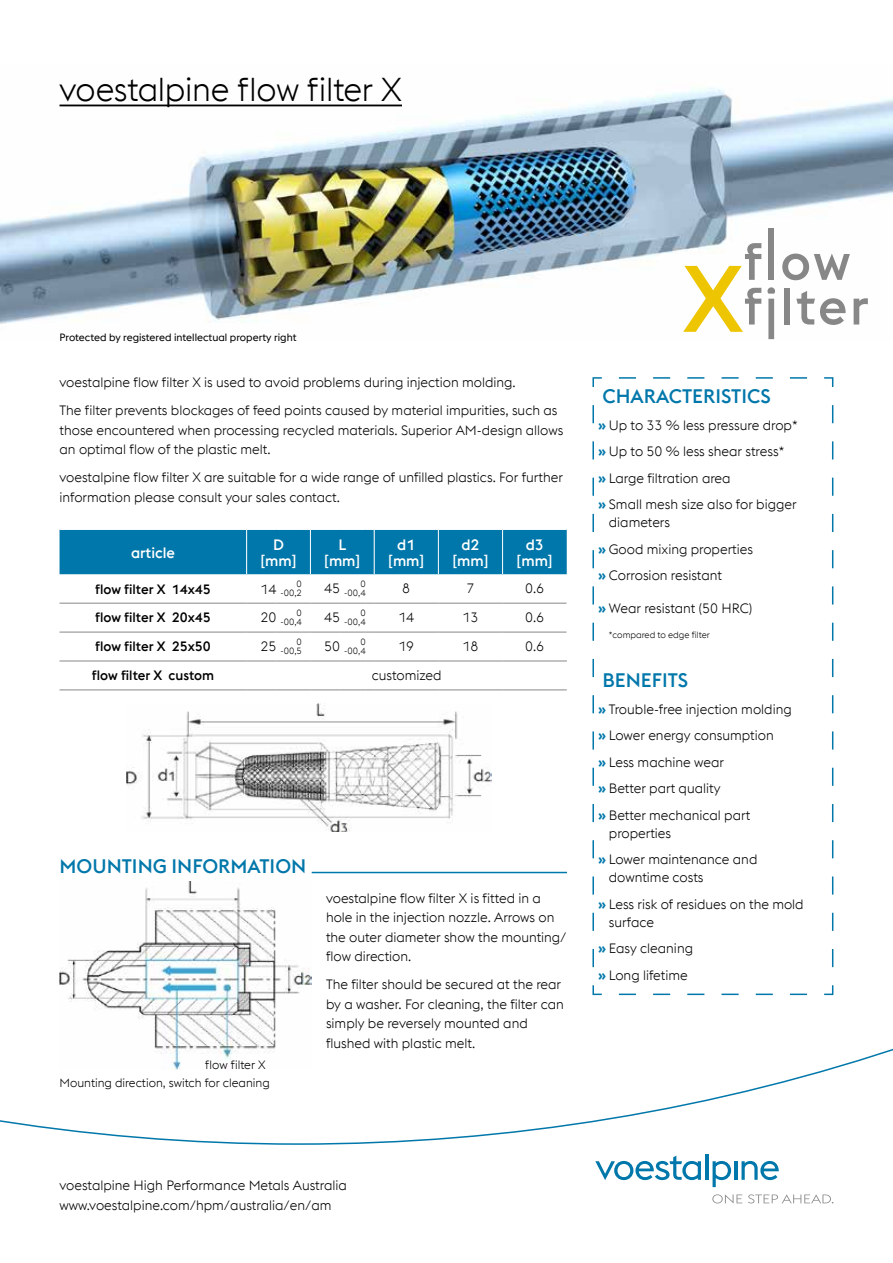
<style>
.page{position:relative;width:893px;height:1263px;background:#fff}
.page>*{position:absolute;margin:0;border:0;box-sizing:border-box;transform-origin:0 0}
.t1{font:300 33px "voestalpine";letter-spacing:-.01em;color:#000}
.t2{font:500 19.5px "voestalpine";color:#07a}
.t3{font:500 15px/16.5px "voestalpine";color:#fff;text-align:center}
.t4{font:300 13.5px/26.5px "voestalpine";color:#000}
.t5{font:500 13.5px "voestalpine";color:#000}
.t6{font:300 12px "voestalpine";color:#000}
.t7{font:10.5px "voestalpine";color:#000}
.t8{font:300 9px/9px "voestalpine";color:#000;text-align:right}
.s1{font-weight:700;font-size:14.25px;color:#07a}
</style>
<div class="page">
<svg style="left:0;top:1048px;width:893px;height:97px"></svg>
<svg style="left:595px;top:1156px;width:106px;height:24px"></svg>
<hr style="left:705px;top:1154px;width:3px;height:26px;background:#07a">
<svg style="left:713px;top:1161px;width:18px;height:26px"></svg>
<hr style="left:734px;top:1161px;width:3px;height:19px;background:#07a">
<svg style="left:741px;top:1161px;width:38px;height:19px"></svg>
<svg style="left:712px;top:1194px;width:30px;height:9px"></svg>
<svg style="left:748px;top:1194px;width:85px;height:9px"></svg>
<img style="left:0;top:88px;width:893px;height:252px">
<div style="left:60px;top:529px;width:507px;height:45px;background:#07a"></div>
<hr style="left:374px;top:529px;width:64px;height:1px;background:#fff">
<hr style="left:374px;top:530px;width:1px;height:44px;background:#fff">
<hr style="left:438px;top:529px;width:65px;height:1px;background:#fff">
<hr style="left:438px;top:530px;width:1px;height:44px;background:#fff">
<hr style="left:503px;top:529px;width:64px;height:1px;background:#fff">
<hr style="left:502px;top:530px;width:1px;height:44px;background:#fff">
<hr style="left:60px;top:603px;width:187px;height:1px;background:#868786">
<svg style="left:247px;top:603px;width:63px;height:1px"></svg>
<hr style="left:310px;top:603px;width:30px;height:1px;background:#868786">
<svg style="left:340px;top:603px;width:34px;height:1px"></svg>
<hr style="left:374px;top:603px;width:64px;height:1px;background:#868786">
<hr style="left:438px;top:603px;width:65px;height:1px;background:#868786">
<hr style="left:503px;top:603px;width:63px;height:1px;background:#868786">
<hr style="left:60px;top:632px;width:187px;height:1px;background:#868786">
<svg style="left:247px;top:632px;width:63px;height:1px"></svg>
<hr style="left:310px;top:632px;width:30px;height:1px;background:#868786">
<svg style="left:340px;top:632px;width:34px;height:1px"></svg>
<hr style="left:374px;top:632px;width:64px;height:1px;background:#868786">
<hr style="left:438px;top:632px;width:65px;height:1px;background:#868786">
<hr style="left:503px;top:632px;width:63px;height:1px;background:#868786">
<hr style="left:60px;top:661px;width:187px;height:1px;background:#868786">
<svg style="left:247px;top:661px;width:63px;height:1px"></svg>
<hr style="left:310px;top:661px;width:30px;height:1px;background:#868786">
<svg style="left:340px;top:661px;width:34px;height:1px"></svg>
<hr style="left:374px;top:661px;width:64px;height:1px;background:#868786">
<hr style="left:438px;top:661px;width:65px;height:1px;background:#868786">
<hr style="left:503px;top:661px;width:64px;height:1px;background:#868786">
<hr style="left:60px;top:690px;width:187px;height:1px;background:#868786">
<svg style="left:247px;top:690px;width:63px;height:1px"></svg>
<hr style="left:310px;top:690px;width:30px;height:1px;background:#868786">
<svg style="left:340px;top:690px;width:34px;height:1px"></svg>
<hr style="left:374px;top:690px;width:64px;height:1px;background:#868786">
<hr style="left:438px;top:690px;width:65px;height:1px;background:#868786">
<hr style="left:503px;top:690px;width:64px;height:1px;background:#868786">
<svg style="left:592px;top:377px;width:242px;height:619px"></svg>
<div style="left:768px;top:229px;width:6px;height:51px;background:#868786"></div>
<svg style="left:782px;top:254px;width:68px;height:26px"></svg>
<svg style="left:767px;top:287px;width:8px;height:52px"></svg>
<div style="left:784px;top:288px;width:6px;height:36px;background:#868786"></div>
<svg style="left:796px;top:291px;width:50px;height:34px"></svg>
<svg style="left:854px;top:298px;width:14px;height:26px"></svg>
<svg style="left:683px;top:243px;width:78px;height:89px"></svg>
<hr style="left:60px;top:105px;width:342px;height:1px;background:#000">
<div style="left:60px;top:1077px;width:210px;height:10px;background:#fff"></div>
<img style="left:60px;top:881px;width:252px;height:188px">
<img style="left:126px;top:703px;width:365px;height:128px">
<hr style="left:312px;top:872px;width:255px;height:1px;background:#07a">
<h1 class="t1" style="left:60px;top:70px;width:344px">voestalpine flow filter X</h1>
<p class="t7" style="left:60px;top:331px;width:238px">Protected by registered intellectual property right</p>
<p class="t4" style="left:60px;top:369px;width:499px;line-height:28px">voestalpine flow filter X is used to avoid problems during injection molding.<br>The filter prevents blockages of feed points caused by material impurities, such as</p>
<p class="t4" style="left:60px;top:420px;width:505px;line-height:19.5px">those encountered when processing recycled materials. Superior AM-design allows an optimal flow of the plastic melt.</p>
<p class="t4" style="left:60px;top:468px;width:505px;line-height:19.5px">voestalpine flow filter X are suitable for a wide range of unfilled plastics. For further information please consult your sales contact.</p>
<p class="t3" style="left:131px;top:544px;width:46px">article</p>
<p class="t3" style="left:260px;top:536px;width:38px">D [mm]</p>
<p class="t3" style="left:324px;top:536px;width:38px">L [mm]</p>
<p class="t3" style="left:388px;top:536px;width:38px">d1 [mm]</p>
<p class="t3" style="left:452px;top:536px;width:38px">d2 [mm]</p>
<p class="t3" style="left:517px;top:536px;width:38px">d3 [mm]</p>
<p class="t5" style="left:95px;top:580px;width:117px">flow filter X 14x45</p>
<p class="t4" style="left:260px;top:575px;width:17px">14</p>
<p class="t8" style="left:280px;top:580px;width:23px">0 -00,2</p>
<p class="t4" style="left:324px;top:575px;width:17px">45</p>
<p class="t8" style="left:344px;top:580px;width:23px">0 -00,4</p>
<p class="t4" style="left:402px;top:575px;width:9px">8</p>
<p class="t4" style="left:466px;top:575px;width:9px">7</p>
<p class="t4" style="left:525px;top:575px;width:21px">0.6</p>
<p class="t5" style="left:95px;top:609px;width:117px">flow filter X 20x45</p>
<p class="t4" style="left:260px;top:604px;width:17px">20</p>
<p class="t8" style="left:280px;top:609px;width:23px">0 -00,4</p>
<p class="t4" style="left:324px;top:604px;width:17px">45</p>
<p class="t8" style="left:344px;top:609px;width:23px">0 -00,4</p>
<p class="t4" style="left:398px;top:604px;width:17px">14</p>
<p class="t4" style="left:462px;top:604px;width:17px">13</p>
<p class="t4" style="left:525px;top:604px;width:21px">0.6</p>
<p class="t5" style="left:95px;top:638px;width:117px">flow filter X 25x50</p>
<p class="t4" style="left:260px;top:633px;width:17px">25</p>
<p class="t8" style="left:280px;top:638px;width:23px">0 -00,5</p>
<p class="t4" style="left:324px;top:633px;width:17px">50</p>
<p class="t8" style="left:344px;top:638px;width:23px">0 -00,4</p>
<p class="t4" style="left:398px;top:633px;width:17px">19</p>
<p class="t4" style="left:462px;top:633px;width:17px">18</p>
<p class="t4" style="left:525px;top:633px;width:21px">0.6</p>
<p class="t5" style="left:92px;top:667px;width:124px">flow filter X custom</p>
<p class="t4" style="left:372px;top:662px;width:71px">customized</p>
<h2 class="t2" style="left:60px;top:854px;width:248px">MOUNTING INFORMATION</h2>
<p class="t6" style="left:205px;top:1058px;width:62px">flow filter X</p>
<p class="t6" style="left:60px;top:1075px;width:212px">Mounting direction, switch for cleaning</p>
<p class="t4" style="left:326px;top:888px;width:242px;line-height:19.5px">voestalpine flow filter X is fitted in a hole in the injection nozzle. Arrows on the outer diameter show the mounting/ flow direction.</p>
<p class="t4" style="left:326px;top:974px;width:239px;line-height:19.5px">The filter should be secured at the rear by a washer. For cleaning, the filter can simply be reversely mounted and flushed with plastic melt.</p>
<h2 class="t2" style="left:602px;top:385px;width:170px">CHARACTERISTICS</h2>
<p class="t4" style="left:598px;top:412px;width:201px"><span class="s1">»</span> Up to 33 % less pressure drop* <span class="s1">»</span> Up to 50 % less shear stress*<br><span class="s1">»</span> Large filtration area<br><span class="s1">»</span> Small mesh size also for bigger</p>
<p class="t4" style="left:598px;top:509px;width:156px;text-indent:11px">diameters<br><span class="s1">»</span> Good mixing properties <span class="s1">»</span> Corrosion resistant</p>
<p class="t4" style="left:598px;top:595px;width:155px"><span class="s1">»</span> Wear resistant (50 HRC)</p>
<p class="t8" style="left:609px;top:630px;width:102px">*compared to edge filter</p>
<h2 class="t2" style="left:602px;top:668px;width:87px">BENEFITS</h2>
<p class="t4" style="left:598px;top:696px;width:195px"><span class="s1">»</span> Trouble-free injection molding <span class="s1">»</span> Lower energy consumption<br><span class="s1">»</span> Less machine wear<br><span class="s1">»</span> Better part quality<br><span class="s1">»</span> Better mechanical part</p>
<p class="t4" style="left:598px;top:820px;width:161px;text-indent:11px">properties<br><span class="s1">»</span> Lower maintenance and</p>
<p class="t4" style="left:598px;top:864px;width:207px;text-indent:11px">downtime costs<br><span class="s1">»</span> Less risk of residues on the mold</p>
<p class="t4" style="left:598px;top:909px;width:96px;text-indent:11px">surface<br><span class="s1">»</span> Easy cleaning <span class="s1">»</span> Long lifetime</p>
<p class="t4" style="left:60px;top:1176px;width:289px;line-height:19.5px">voestalpine High Performance Metals Australia www.voestalpine.com/hpm/australia/en/am</p>
</div>
